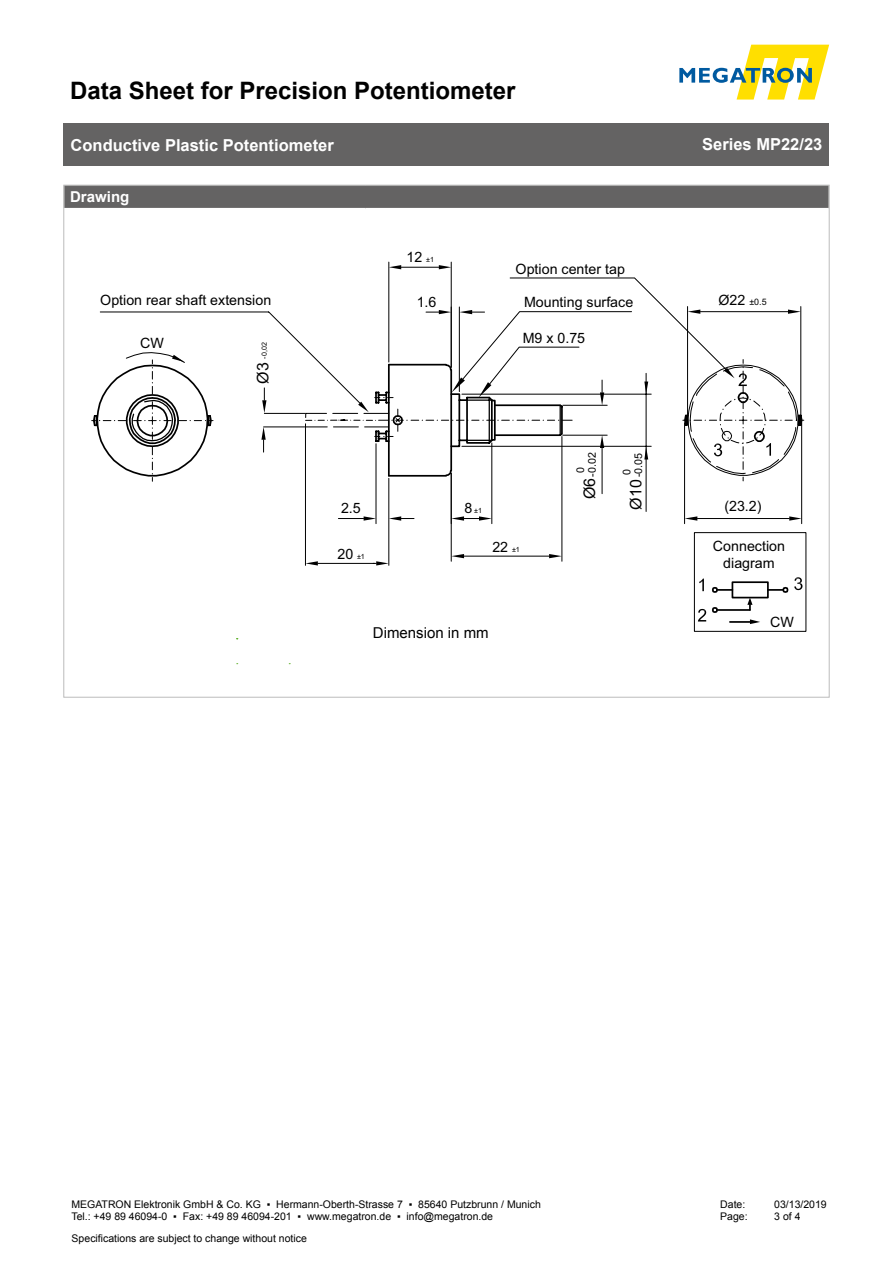
<style>
.page{position:relative;width:893px;height:1263px;background:#fff}
.page>*{position:absolute;margin:0;border:0;box-sizing:border-box;transform-origin:0 0}
.t1{font:700 24px "Arial";color:#000}
.t2{font:700 16.5px "Arial";color:#fff}
.t3{font:16.05px "Arial";color:#000}
.t4{font:15px "Arial";color:#000}
.t5{font:700 15px "Arial";color:#fff}
.t6{font:14.25px/17.1px "Arial";color:#000;text-align:center}
.t7{font:10.65px "Arial";color:#000}
.t8{font:10.5px/12.6px "Arial";color:#000}
.t9{font:8.85px "Arial";color:#000}
.t10{font:7.05px "Arial";color:#000}
.s1{font-size:7.05px}
.s2{font-size:14.25px}
.s3{font-size:16.05px}
</style>
<div class="page">
<svg style="left:679px;top:45px;width:150px;height:55px"></svg>
<div style="left:64px;top:123px;width:765px;height:43px;background:#646363"></div>
<div style="left:66px;top:187px;width:761px;height:21px;background:#646363"></div>
<svg style="left:698px;top:577px;width:104px;height:47px"></svg>
<div style="left:694px;top:532px;width:112px;height:100px;border:1px solid #000"></div>
<hr style="left:697px;top:518px;width:92px;height:1px;background:#000">
<hr style="left:801px;top:423px;width:1px;height:101px;background:#000">
<hr style="left:684px;top:423px;width:1px;height:101px;background:#000">
<svg style="left:685px;top:516px;width:12px;height:5px"></svg>
<svg style="left:789px;top:516px;width:13px;height:5px"></svg>
<hr style="left:376px;top:444px;width:1px;height:80px;background:#000">
<hr style="left:389px;top:478px;width:1px;height:87px;background:#000">
<svg style="left:389px;top:516px;width:25px;height:5px"></svg>
<svg style="left:338px;top:516px;width:38px;height:5px"></svg>
<hr style="left:401px;top:267px;width:38px;height:1px;background:#000">
<hr style="left:389px;top:262px;width:1px;height:100px;background:#000">
<hr style="left:451px;top:262px;width:1px;height:105px;background:#000">
<svg style="left:439px;top:265px;width:12px;height:4px"></svg>
<svg style="left:389px;top:265px;width:12px;height:4px"></svg>
<hr style="left:492px;top:443px;width:1px;height:81px;background:#000">
<svg style="left:452px;top:516px;width:40px;height:5px"></svg>
<hr style="left:464px;top:556px;width:85px;height:1px;background:#000">
<hr style="left:451px;top:473px;width:1px;height:88px;background:#000">
<hr style="left:562px;top:436px;width:1px;height:125px;background:#000">
<svg style="left:549px;top:554px;width:13px;height:4px"></svg>
<svg style="left:451px;top:554px;width:13px;height:4px"></svg>
<hr style="left:602px;top:448px;width:1px;height:46px;background:#000">
<hr style="left:646px;top:373px;width:1px;height:138px;background:#000">
<hr style="left:305px;top:427px;width:1px;height:138px;background:#000">
<hr style="left:318px;top:563px;width:56px;height:1px;background:#000">
<svg style="left:306px;top:561px;width:12px;height:4px"></svg>
<svg style="left:373px;top:561px;width:16px;height:4px"></svg>
<svg style="left:92px;top:277px;width:712px;height:204px"></svg>
<hr style="left:510px;top:278px;width:124px;height:1px;background:#000">
<h1 class="t1" style="left:70px;top:74px;width:447px">Data Sheet for Precision Potentiometer</h1>
<h2 class="t2" style="left:71px;top:134px;width:265px">Conductive Plastic Potentiometer</h2>
<h2 class="t2" style="left:702px;top:133px;width:122px">Series MP22/23</h2>
<p class="t5" style="left:70px;top:187px;width:61px">Drawing</p>
<p class="t6" style="left:100px;top:292px;width:173px">Option rear shaft extension</p>
<p class="t6" style="left:140px;top:334px;width:25px">CW</p>
<p class="t10" style="left:260px;top:359px;width:18px;rotate:-90deg">-0,02</p>
<p class="t3" style="left:252px;top:384px;width:23px;rotate:-90deg">Ø3</p>
<p class="t6" style="left:406px;top:248px;width:29px">12 <span class="s1">±1</span></p>
<p class="t6" style="left:417px;top:294px;width:21px">1.6</p>
<p class="t6" style="left:516px;top:261px;width:111px">Option center tap</p>
<p class="t6" style="left:524px;top:293px;width:111px">Mounting surface</p>
<p class="t6" style="left:523px;top:329px;width:64px">M9 x 0.75</p>
<p class="t6" style="left:341px;top:500px;width:21px">2.5</p>
<p class="t6" style="left:337px;top:545px;width:17px">20</p>
<p class="t10" style="left:357px;top:551px;width:9px">±1</p>
<p class="t10" style="left:465px;top:506px;width:19px"><span class="s2">8</span>±1</p>
<p class="t6" style="left:492px;top:538px;width:29px">22 <span class="s1">±1</span></p>
<p class="t4" style="left:373px;top:623px;width:117px">Dimension in mm</p>
<p class="t7" style="left:585px;top:499px;width:49px;rotate:-90deg"><span class="s3">Ø6</span>-0.02</p>
<p class="t7" style="left:573px;top:473px;width:7px;rotate:-90deg">0</p>
<p class="t7" style="left:631px;top:509px;width:58px;rotate:-90deg"><span class="s3">Ø10</span> -0.05</p>
<p class="t7" style="left:620px;top:475px;width:7px;rotate:-90deg">0</p>
<p class="t9" style="left:718px;top:296px;width:50px"><span class="s2">Ø22</span> ±0.5</p>
<p class="t6" style="left:724px;top:498px;width:39px">(23.2)</p>
<p class="t6" style="left:713px;top:537px;width:74px">Connection diagram</p>
<p class="t6" style="left:770px;top:613px;width:25px">CW</p>
<p class="t8" style="left:71px;top:1198px;width:471px">MEGATRON Elektronik GmbH &amp; Co. KG ▪ Hermann-Oberth-Strasse 7 ▪ 85640 Putzbrunn / Munich<br>Tel.: +49 89 46094-0 ▪ Fax: +49 89 46094-201 ▪ www.megatron.de ▪ info@megatron.de</p>
<p class="t8" style="left:720px;top:1198px;width:27px">Date:</p>
<p class="t8" style="left:774px;top:1198px;width:54px">03/13/2019</p>
<p class="t8" style="left:720px;top:1210px;width:29px">Page:</p>
<p class="t8" style="left:774px;top:1210px;width:28px">3 of 4</p>
<p class="t8" style="left:72px;top:1232px;width:237px">Specifications are subject to change without notice</p>
</div>
